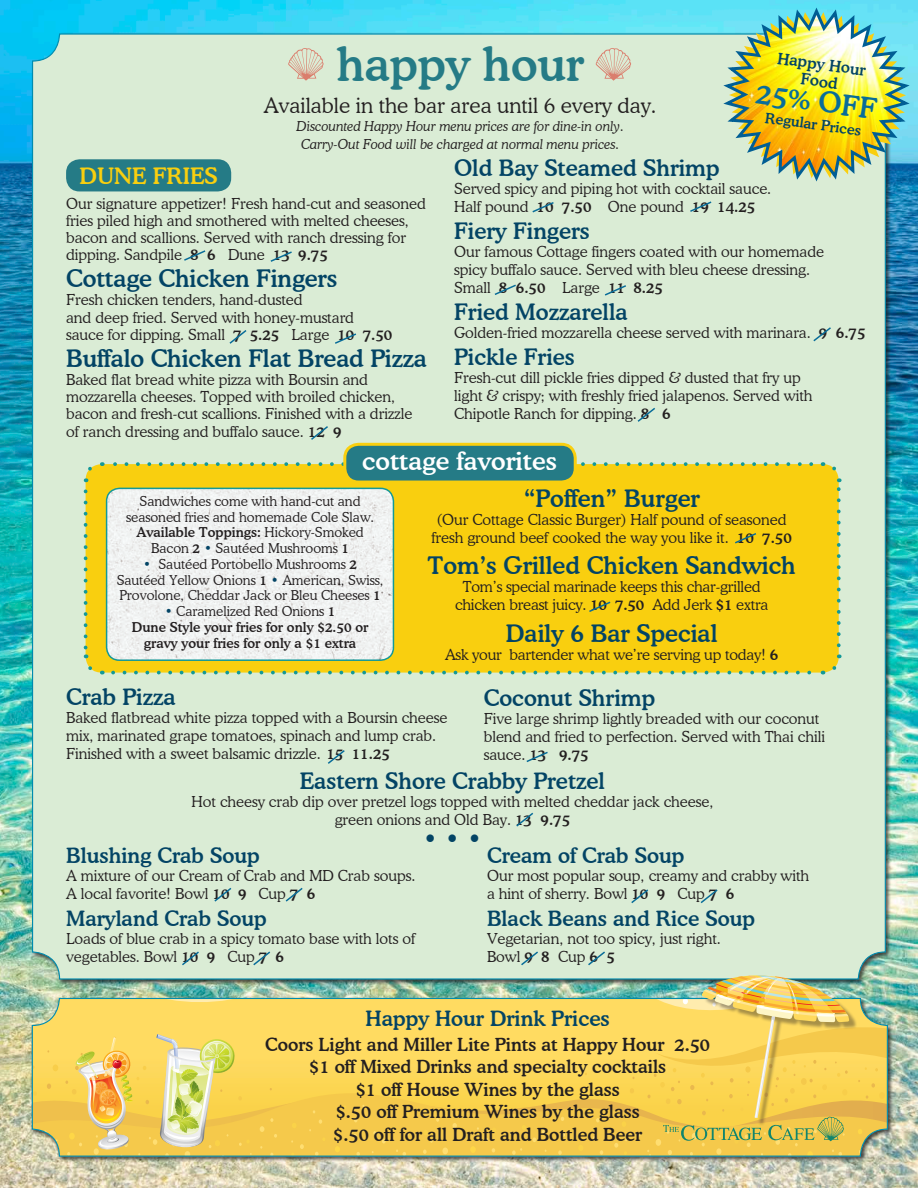
<style>
.page{position:relative;width:918px;height:1188px;background:#fff}
.page>*{position:absolute;margin:0;border:0;box-sizing:border-box;transform-origin:0 0}
.t1{font:500 46.5px "Cooper BT";color:#257b86}
.t2{font:500 28.8px "Cooper BT";color:#096d99}
.t3{font:500 25.5px "Cooper BT";color:#034465}
.t4{font:500 24.9px "Cooper BT";color:#fff}
.t5{font:500 24px "Cooper BT";color:#034465}
.t6{font:500 22.5px "Cooper BT";color:#034465}
.t7{font:500 22.5px "Cooper BT";color:#f9cf0f}
.t8{font:500 21px "Cooper BT";color:#034465}
.t9{font:300 21px "Cooper BT";color:#231f20}
.t10{font:500 18px "Cooper BT";color:#231f20}
.t11{font:500 15.75px "Cooper BT";color:#034465}
.t12{font:300 15px/18px "Cooper BT";color:#231f20}
.t13{font:500 14.4px "Cooper BT";color:#034465}
.t14{font:300 13.5px/15.8px "Cooper BT";color:#231f20;text-align:center}
.t15{font:italic 300 13.5px/17.7px "Cooper BT";color:#231f20;text-align:center}
.t16{font:500 13.5px/15.8px "Cooper BT";color:#231f20;text-align:center}
.s1{font-weight:500}
.s2{font-weight:500;color:#034465}
</style>
<div class="page">
<img style="left:0;top:0;width:918px;height:1188px">
<div style="left:33px;top:34px;width:852px;height:945px;background:#daecd5;border-radius:27px"></div>
<div style="left:31px;top:997px;width:863px;height:166px;background:#231f20;opacity:.75"></div>
<div style="left:86px;top:464px;width:753px;height:209px;background:#f9cf0f;border-radius:16px"></div>
<svg style="left:113px;top:671px;width:704px;height:3px"></svg>
<svg style="left:83px;top:465px;width:12px;height:17px"></svg>
<svg style="left:84px;top:491px;width:19px;height:184px"></svg>
<svg style="left:823px;top:655px;width:19px;height:19px"></svg>
<svg style="left:823px;top:462px;width:18px;height:183px"></svg>
<svg style="left:102px;top:462px;width:709px;height:4px"></svg>
<div style="left:345px;top:444px;width:230px;height:38px;background:#257b86;border-radius:14px"></div>
<div style="left:343px;top:443px;width:234px;height:41px;border:3px solid #f9cf0f;border-radius:14px"></div>
<div style="left:66px;top:159px;width:165px;height:32px;background:#257b86;border-radius:14px"></div>
<img style="left:107px;top:488px;width:286px;height:172px">
<div style="left:106px;top:488px;width:288px;height:173px;border:2px solid #139998;border-radius:13px"></div>
<svg style="left:719px;top:6px;width:195px;height:179px"></svg>
<svg style="left:288px;top:48px;width:36px;height:33px"></svg>
<svg style="left:596px;top:48px;width:35px;height:33px"></svg>
<img style="left:32px;top:975px;width:855px;height:182px">
<svg style="left:270px;top:251px;width:22px;height:11px"></svg>
<svg style="left:184px;top:250px;width:22px;height:11px"></svg>
<svg style="left:532px;top:202px;width:22px;height:11px"></svg>
<svg style="left:690px;top:201px;width:22px;height:11px"></svg>
<svg style="left:229px;top:330px;width:18px;height:14px"></svg>
<svg style="left:311px;top:426px;width:17px;height:14px"></svg>
<svg style="left:335px;top:333px;width:22px;height:11px"></svg>
<svg style="left:494px;top:284px;width:22px;height:11px"></svg>
<svg style="left:604px;top:285px;width:22px;height:11px"></svg>
<svg style="left:637px;top:407px;width:18px;height:15px"></svg>
<svg style="left:813px;top:327px;width:18px;height:15px"></svg>
<svg style="left:735px;top:533px;width:22px;height:11px"></svg>
<svg style="left:589px;top:601px;width:22px;height:11px"></svg>
<svg style="left:327px;top:750px;width:18px;height:14px"></svg>
<svg style="left:516px;top:812px;width:18px;height:15px"></svg>
<svg style="left:526px;top:751px;width:22px;height:12px"></svg>
<svg style="left:631px;top:889px;width:18px;height:15px"></svg>
<svg style="left:521px;top:951px;width:17px;height:15px"></svg>
<svg style="left:588px;top:951px;width:17px;height:15px"></svg>
<svg style="left:214px;top:887px;width:18px;height:15px"></svg>
<svg style="left:182px;top:951px;width:17px;height:15px"></svg>
<svg style="left:285px;top:887px;width:18px;height:15px"></svg>
<svg style="left:253px;top:951px;width:18px;height:15px"></svg>
<svg style="left:700px;top:889px;width:18px;height:15px"></svg>
<p class="t1" style="left:337px;top:35px;width:249px">happy hour</p>
<p class="t9" style="left:264px;top:93px;width:394px">Available in the bar area until 6 every day.</p>
<p class="t15" style="left:297px;top:117px;width:329px">Discounted Happy Hour menu prices are for dine-in only.<br>Carry-Out Food will be charged at normal menu prices.</p>
<p class="t11" style="left:779px;top:48px;width:90px;rotate:8deg">Happy Hour</p>
<p class="t11" style="left:802px;top:69px;width:39px;rotate:8deg">Food</p>
<p class="t2" style="left:759px;top:75px;width:123px;rotate:8deg">25% OFF</p>
<p class="t13" style="left:767px;top:109px;width:98px;rotate:8deg">Regular Prices</p>
<p class="t7" style="left:80px;top:162px;width:140px">DUNE FRIES</p>
<p class="t12" style="left:66px;top:195px;width:361px;line-height:17.2px">Our signature appetizer! Fresh hand-cut and seasoned fries piled high and smothered with melted cheeses, bacon and scallions. Served with ranch dressing for dipping. Sandpile <span class="s1">8 6</span> Dune <span class="s1">13 9.75</span></p>
<p class="t5" style="left:66px;top:264px;width:273px">Cottage Chicken Fingers</p>
<p class="t12" style="left:66px;top:291px;width:238px">Fresh chicken tenders, hand-dusted</p>
<p class="t12" style="left:66px;top:309px;width:328px;line-height:17.2px">and deep fried. Served with honey-mustard sauce for dipping. Small <span class="s1">7 5.25</span> Large <span class="s1">10 7.50</span></p>
<p class="t5" style="left:66px;top:344px;width:362px">Buffalo Chicken Flat Bread Pizza</p>
<p class="t12" style="left:66px;top:371px;width:303px">Baked flat bread white pizza with Boursin and</p>
<p class="t12" style="left:66px;top:388px;width:331px">mozzarella cheeses. Topped with broiled chicken,</p>
<p class="t12" style="left:66px;top:405px;width:348px">bacon and fresh-cut scallions. Finished with a drizzle</p>
<p class="t12" style="left:66px;top:422px;width:277px">of ranch dressing and buffalo sauce. <span class="s1">12 9</span></p>
<p class="t6" style="left:454px;top:155px;width:267px">Old Bay Steamed Shrimp</p>
<p class="t12" style="left:454px;top:180px;width:319px">Served spicy and piping hot with cocktail sauce.<br>Half pound <span class="s1">10 7.50</span> One pound <span class="s1">19 14.25</span></p>
<p class="t6" style="left:454px;top:218px;width:137px">Fiery Fingers</p>
<p class="t12" style="left:454px;top:243px;width:372px">Our famous Cottage fingers coated with our homemade spicy buffalo sauce. Served with bleu cheese dressing.<br>Small <span class="s1">8 6.50</span> Large <span class="s1">11 8.25</span></p>
<p class="t6" style="left:454px;top:299px;width:175px">Fried Mozzarella</p>
<p class="t12" style="left:454px;top:324px;width:413px">Golden-fried mozzarella cheese served with marinara. <span class="s1">9 6.75</span></p>
<p class="t6" style="left:454px;top:344px;width:122px">Pickle Fries</p>
<p class="t12" style="left:454px;top:369px;width:360px">Fresh-cut dill pickle fries dipped &amp; dusted that fry up light &amp; crispy; with freshly fried jalapenos. Served with<br>Chipotle Ranch for dipping. <span class="s1">8 6</span></p>
<p class="t4" style="left:362px;top:445px;width:196px">cottage favorites</p>
<p class="t14" style="left:126px;top:493px;width:250px">Sandwiches come with hand-cut and seasoned fries and homemade Cole Slaw.<br><span class="s1">Available Toppings:</span> Hickory-Smoked Bacon <span class="s1">2</span> <span class="s2">•</span> Sautéed Mushrooms <span class="s1">1</span></p>
<p class="t14" style="left:117px;top:556px;width:268px"><span class="s2">•</span> Sautéed Portobello Mushrooms <span class="s1">2<br></span>Sautéed Yellow Onions <span class="s1">1</span> <span class="s2">•</span> American, Swiss,<br>Provolone, Cheddar Jack or Bleu Cheeses <span class="s1">1</span></p>
<p class="t14" style="left:165px;top:603px;width:172px"><span class="s2">•</span> Caramelized Red Onions <span class="s1">1</span></p>
<p class="t16" style="left:132px;top:619px;width:238px">Dune Style your fries for only $2.50 or gravy your fries for only a $1 extra</p>
<p class="t5" style="left:523px;top:484px;width:178px">“Poffen” Burger</p>
<p class="t12" style="left:431px;top:510px;width:362px;text-align:center">(Our Cottage Classic Burger) Half pound of seasoned fresh ground beef cooked the way you like it. <span class="s1">10 7.50</span></p>
<p class="t5" style="left:428px;top:551px;width:370px">Tom’s Grilled Chicken Sandwich</p>
<p class="t12" style="left:455px;top:578px;width:315px;text-align:center">Tom’s special marinade keeps this char-grilled chicken breast juicy. <span class="s1">10 7.50</span> Add Jerk <span class="s1">$1</span> extra</p>
<p class="t5" style="left:506px;top:619px;width:213px">Daily 6 Bar Special</p>
<p class="t12" style="left:445px;top:645px;width:335px">Ask your bartender what we’re serving up today! <span class="s1">6</span></p>
<p class="t6" style="left:66px;top:683px;width:111px">Crab Pizza</p>
<p class="t12" style="left:66px;top:708px;width:383px">Baked flatbread white pizza topped with a Boursin cheese mix, marinated grape tomatoes, spinach and lump crab.<br>Finished with a sweet balsamic drizzle. <span class="s1">15 11.25</span></p>
<p class="t6" style="left:300px;top:767px;width:307px">Eastern Shore Crabby Pretzel</p>
<p class="t12" style="left:191px;top:793px;width:524px;text-align:center">Hot cheesy crab dip over pretzel logs topped with melted cheddar jack cheese, green onions and Old Bay. <span class="s1">13 9.75</span></p>
<p class="t3" style="left:423px;top:823px;width:61px">• • •</p>
<p class="t6" style="left:484px;top:684px;width:173px">Coconut Shrimp</p>
<p class="t12" style="left:484px;top:709px;width:343px">Five large shrimp lightly breaded with our coconut blend and fried to perfection. Served with Thai chili sauce. <span class="s1">13 9.75</span></p>
<p class="t8" style="left:66px;top:843px;width:195px">Blushing Crab Soup</p>
<p class="t12" style="left:66px;top:867px;width:351px">A mixture of our Cream of Crab and MD Crab soups.<br>A local favorite! Bowl <span class="s1">10 9</span> Cup <span class="s1">7 6</span></p>
<p class="t8" style="left:66px;top:906px;width:202px">Maryland Crab Soup</p>
<p class="t12" style="left:66px;top:930px;width:351px">Loads of blue crab in a spicy tomato base with lots of vegetables. Bowl <span class="s1">10 9</span> Cup <span class="s1">7 6</span></p>
<p class="t8" style="left:487px;top:843px;width:199px">Cream of Crab Soup</p>
<p class="t12" style="left:487px;top:867px;width:324px">Our most popular soup, creamy and crabby with a hint of sherry. Bowl <span class="s1">10 9</span> Cup <span class="s1">7 6</span></p>
<p class="t8" style="left:487px;top:906px;width:270px">Black Beans and Rice Soup</p>
<p class="t12" style="left:487px;top:930px;width:235px">Vegetarian, not too spicy, just right.<br>Bowl <span class="s1">9 8</span> Cup <span class="s1">6 5</span></p>
<p class="t8" style="left:366px;top:1006px;width:246px">Happy Hour Drink Prices</p>
<p class="t10" style="left:265px;top:1033px;width:446px">Coors Light and Miller Lite Pints at Happy Hour 2.50</p>
<p class="t10" style="left:309px;top:1056px;width:358px">$1 off Mixed Drinks and specialty cocktails</p>
<p class="t10" style="left:356px;top:1078px;width:266px">$1 off House Wines by the glass</p>
<p class="t10" style="left:336px;top:1101px;width:306px">$.50 off Premium Wines by the glass</p>
<p class="t10" style="left:333px;top:1123px;width:310px">$.50 off for all Draft and Bottled Beer</p>
</div>
